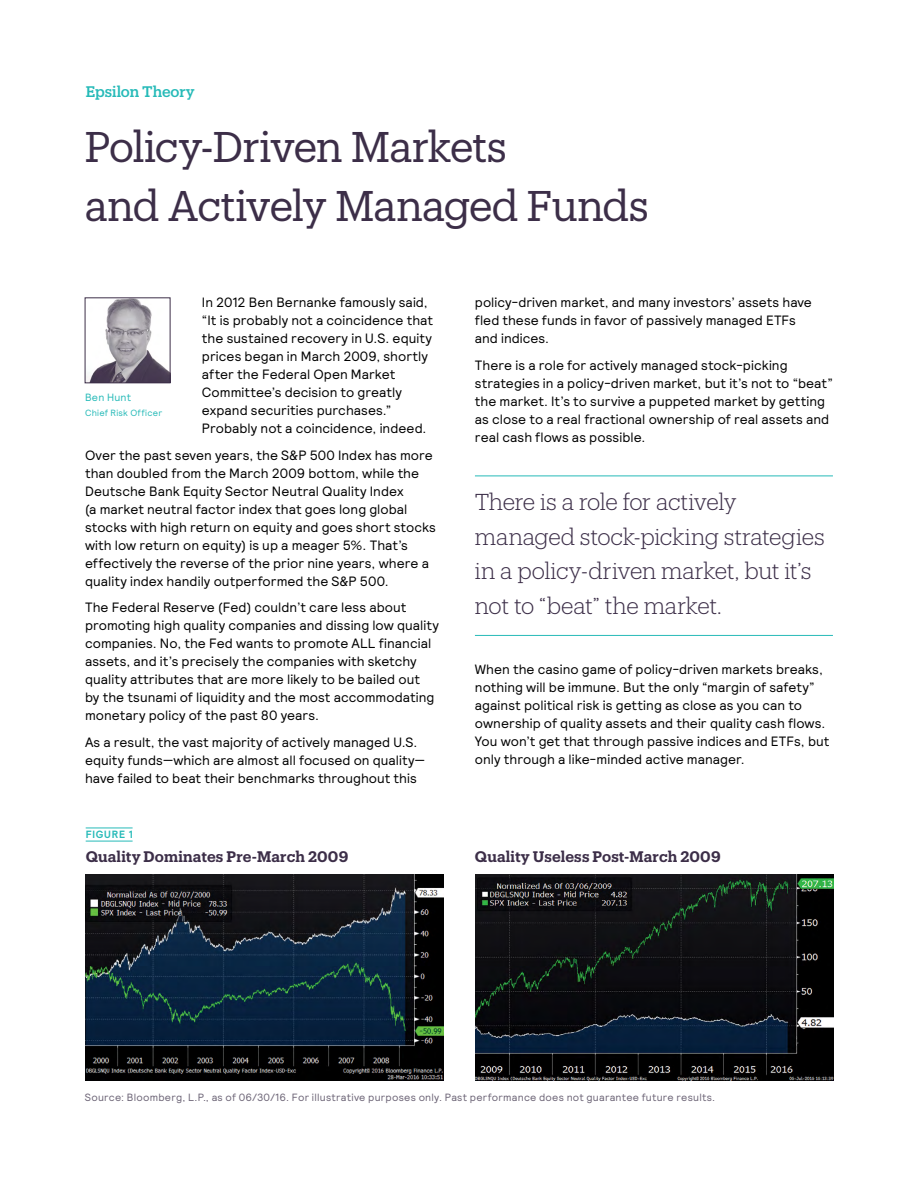
<style>
.page{position:relative;width:918px;height:1188px;background:#fff}
.page>*{position:absolute;margin:0;border:0;box-sizing:border-box;transform-origin:0 0}
.t1{font:42px/58.8px "Produkt";letter-spacing:-.025em;color:#3c2e48}
.t2{font:300 22.5px/34.5px "Produkt";letter-spacing:-.015em;color:#3c2e48}
.t3{font:600 15px "Produkt";letter-spacing:.01em;color:#3c2e48}
.t4{font:500 15px "Produkt";color:#26bab8}
.t5{font:13.5px/18px "Relative";letter-spacing:.005em;color:#000}
.t6{font:10.5px "Relative";letter-spacing:.025em;color:#6b6375}
.t7{font:10.5px "Relative";letter-spacing:.025em;color:#26bab8}
.t8{font:700 10.5px "Relative";letter-spacing:.075em;color:#26bab8}
.t9{font:9px "Relative";letter-spacing:.03em;color:#26bab8}
</style>
<div class="page">
<img style="left:476px;top:874px;width:357px;height:207px">
<hr style="left:475px;top:476px;width:358px;height:1px;background:#26bab8">
<hr style="left:475px;top:635px;width:358px;height:1px;background:#26bab8">
<img style="left:86px;top:874px;width:357px;height:207px">
<img style="left:87px;top:300px;width:81px;height:81px">
<div style="left:85px;top:298px;width:85px;height:85px;border:1px solid #3c2e48"></div>
<hr style="left:86px;top:828px;width:47px;height:1px;background:#26bab8">
<hr style="left:86px;top:841px;width:47px;height:1px;background:#26bab8">
<p class="t4" style="left:86px;top:81px;width:111px">Epsilon Theory</p>
<h1 class="t1" style="left:85px;top:115px;width:566px">Policy-Driven Markets<br>and Actively Managed Funds</h1>
<p class="t5" style="left:202px;top:293px;width:233px">In 2012 Ben Bernanke famously said, “It is probably not a coincidence that the sustained recovery in U.S. equity prices began in March 2009, shortly after the Federal Open Market Committee’s decision to greatly expand securities purchases.” Probably not a coincidence, indeed.</p>
<p class="t5" style="left:85px;top:446px;width:352px">Over the past seven years, the S&amp;P 500 Index has more than doubled from the March 2009 bottom, while the Deutsche Bank Equity Sector Neutral Quality Index<br>(a market neutral factor index that goes long global stocks with high return on equity and goes short stocks with low return on equity) is up a meager 5%. That’s effectively the reverse of the prior nine years, where a quality index handily outperformed the S&amp;P 500.</p>
<p class="t5" style="left:85px;top:598px;width:355px">The Federal Reserve (Fed) couldn’t care less about promoting high quality companies and dissing low quality companies. No, the Fed wants to promote ALL financial assets, and it’s precisely the companies with sketchy quality attributes that are more likely to be bailed out<br>by the tsunami of liquidity and the most accommodating monetary policy of the past 80 years.</p>
<p class="t5" style="left:85px;top:732px;width:342px">As a result, the vast majority of actively managed U.S. equity funds—which are almost all focused on quality— have failed to beat their benchmarks throughout this</p>
<p class="t7" style="left:85px;top:391px;width:48px">Ben Hunt</p>
<p class="t9" style="left:85px;top:407px;width:79px">Chief Risk Officer</p>
<p class="t5" style="left:475px;top:293px;width:339px">policy-driven market, and many investors’ assets have fled these funds in favor of passively managed ETFs and indices.</p>
<p class="t5" style="left:475px;top:356px;width:360px">There is a role for actively managed stock-picking strategies in a policy-driven market, but it’s not to “beat” the market. It’s to survive a puppeted market by getting as close to a real fractional ownership of real assets and real cash flows as possible.</p>
<h2 class="t2" style="left:475px;top:484px;width:351px">There is a role for actively managed stock-picking strategies in a policy-driven market, but it’s not to “beat” the market.</h2>
<p class="t5" style="left:475px;top:660px;width:356px">When the casino game of policy-driven markets breaks, nothing will be immune. But the only “margin of safety” against political risk is getting as close as you can to ownership of quality assets and their quality cash flows.<br>You won’t get that through passive indices and ETFs, but only through a like-minded active manager.</p>
<p class="t8" style="left:86px;top:828px;width:49px">FIGURE 1</p>
<p class="t3" style="left:86px;top:846px;width:264px">Quality Dominates Pre-March 2009</p>
<p class="t3" style="left:475px;top:846px;width:247px">Quality Useless Post-March 2009</p>
<p class="t6" style="left:85px;top:1091px;width:632px">Source: Bloomberg, L.P., as of 06/30/16. For illustrative purposes only. Past performance does not guarantee future results.</p>
</div>
